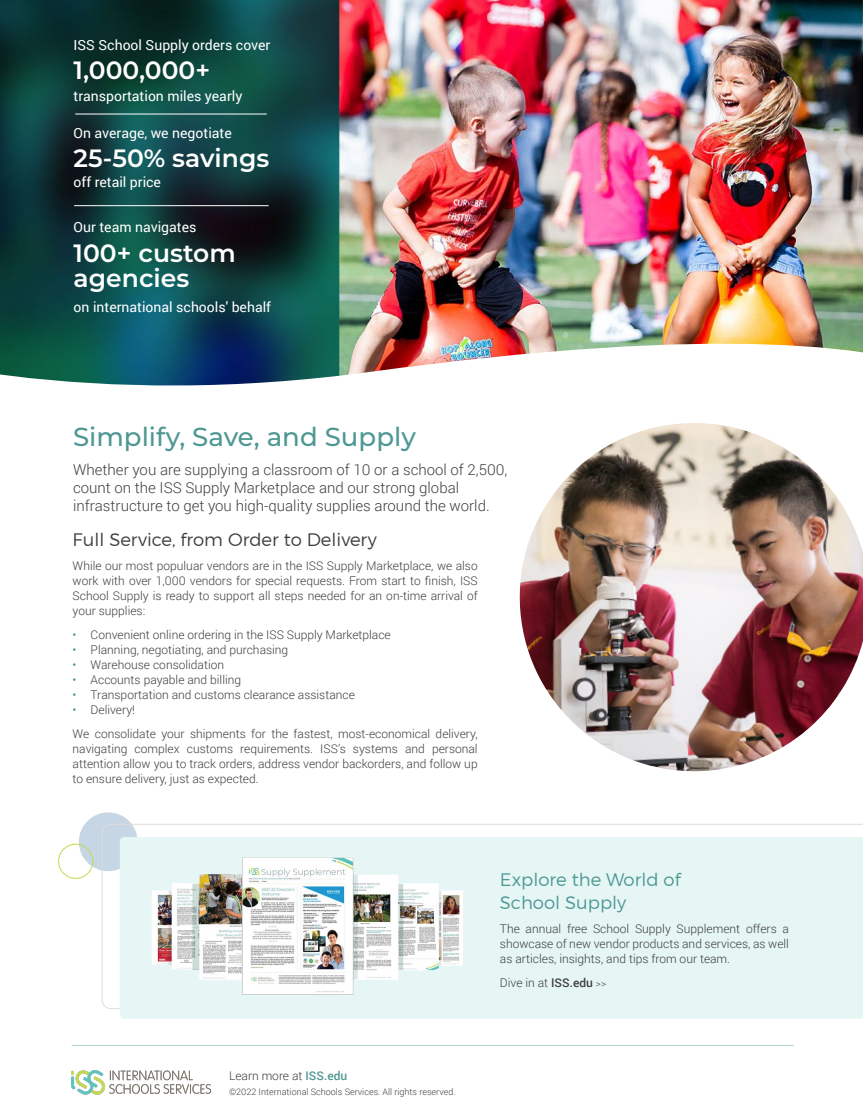
<style>
.page{position:relative;width:863px;height:1116px;background:#fff}
.page>*{position:absolute;margin:0;border:0;box-sizing:border-box;transform-origin:0 0}
.Article_title_-_chan{font:500 26px "Montserrat";color:#4e9793}
.mont_white_text_pop{font:600 25px/25px "Montserrat";color:#fff}
.Article_Title{font:300 18px "Montserrat";color:#3e3e3f}
.Article_Title-2{font:300 18px "Montserrat";color:#4e9793}
.First_page_leader_te{font:300 15px/18px "Roboto";color:#3e3e3f}
.small_bold_header_wh{font:14px "Roboto";color:#fff}
.Body_text{font:300 12px/15px "Roboto";color:#3e3e3f;text-align:justify}
.t1{font:300 9px "Roboto";color:#3e3e3f}
.s1{color:#398f8a}
.s2{font-weight:500;color:#4e9793}
.s3{font-weight:500}
.s4{font-size:10px}
</style>
<div class="page">
<img style="left:72px;top:1070px;width:139px;height:25px">
<hr style="left:72px;top:1045px;width:721px;height:1px;background:#398f8a">
<div style="left:79px;top:812px;width:59px;height:59px;background:#c7d6e5;border-radius:50%"></div>
<svg style="left:102px;top:824px;width:760px;height:185px"></svg>
<div style="left:120px;top:837px;width:742px;height:182px;background:#e5f6f5"></div>
<img style="left:1px;top:0;width:861px;height:141px">
<img style="left:0;top:141px;width:862px;height:245px">
<hr style="left:75px;top:114px;width:192px;height:1px;background:#fff">
<hr style="left:74px;top:205px;width:194px;height:1px;background:#fff">
<img style="left:519px;top:423px;width:343px;height:349px">
<img style="left:149px;top:855px;width:318px;height:147px">
<div style="left:58px;top:844px;width:35px;height:35px;border:1px solid #c4d94e;border-radius:50%"></div>
<p class="small_bold_header_wh" style="left:74px;top:35px;width:198px">ISS School Supply orders cover</p>
<p class="mont_white_text_pop" style="left:74px;top:57px;width:138px">1,000,000+</p>
<p class="small_bold_header_wh" style="left:74px;top:86px;width:170px">transportation miles yearly</p>
<p class="small_bold_header_wh" style="left:74px;top:123px;width:160px">On average, we negotiate</p>
<p class="mont_white_text_pop" style="left:74px;top:144px;width:197px">25-50% savings</p>
<p class="small_bold_header_wh" style="left:74px;top:172px;width:89px">off retail price</p>
<p class="small_bold_header_wh" style="left:74px;top:217px;width:124px">Our team navigates</p>
<p class="mont_white_text_pop" style="left:74px;top:239px;width:163px">100+ custom agencies</p>
<p class="small_bold_header_wh" style="left:74px;top:297px;width:199px">on international schools' behalf</p>
<p class="Article_title_-_chan" style="left:73px;top:419px;width:344px">Simplify, Save, and Supply</p>
<p class="First_page_leader_te" style="left:73px;top:460px;width:436px">Whether you are supplying a classroom of 10 or a school of 2,500, count on the ISS Supply Marketplace and our strong global infrastructure to get you high-quality supplies around the world.</p>
<p class="Article_Title" style="left:73px;top:529px;width:305px">Full Service, from Order to Delivery</p>
<p class="Body_text" style="left:73px;top:558px;width:406px">While our most populuar vendors are in the ISS Supply Marketplace, we also work with over 1,000 vendors for special requests. From start to finish, ISS School Supply is ready to support all steps needed for an on-time arrival of your supplies:</p>
<p class="Body_text" style="left:73px;top:627px;width:319px"><span class="s1">•</span> Convenient online ordering in the ISS Supply Marketplace</p>
<p class="Body_text" style="left:73px;top:642px;width:217px"><span class="s1">•</span> Planning, negotiating, and purchasing</p>
<p class="Body_text" style="left:73px;top:657px;width:153px"><span class="s1">•</span> Warehouse consolidation</p>
<p class="Body_text" style="left:73px;top:672px;width:170px"><span class="s1">•</span> Accounts payable and billing</p>
<p class="Body_text" style="left:73px;top:687px;width:284px"><span class="s1">•</span> Transportation and customs clearance assistance</p>
<p class="Body_text" style="left:73px;top:702px;width:64px"><span class="s1">•</span> Delivery!</p>
<p class="Body_text" style="left:73px;top:726px;width:406px">We consolidate your shipments for the fastest, most-economical delivery, navigating complex customs requirements. ISS’s systems and personal attention allow you to track orders, address vendor backorders, and follow up to ensure delivery, just as expected.</p>
<p class="Body_text" style="left:229px;top:1068px;width:120px">Learn more at <span class="s2">ISS.edu</span></p>
<p class="t1" style="left:229px;top:1086px;width:228px">©2022 International Schools Services. All rights reserved.</p>
<p class="Article_Title-2" style="left:500px;top:868px;width:182px">Explore the World of</p>
<p class="Article_Title-2" style="left:500px;top:891px;width:128px">School Supply</p>
<p class="Body_text" style="left:500px;top:920px;width:290px">The annual free School Supply Supplement offers a showcase of new vendor products and services, as well as articles, insights, and tips from our team.</p>
<p class="Body_text" style="left:500px;top:974px;width:108px">Dive in at <span class="s3">ISS.edu</span> <span class="s4">&gt;&gt;</span></p>
</div>
